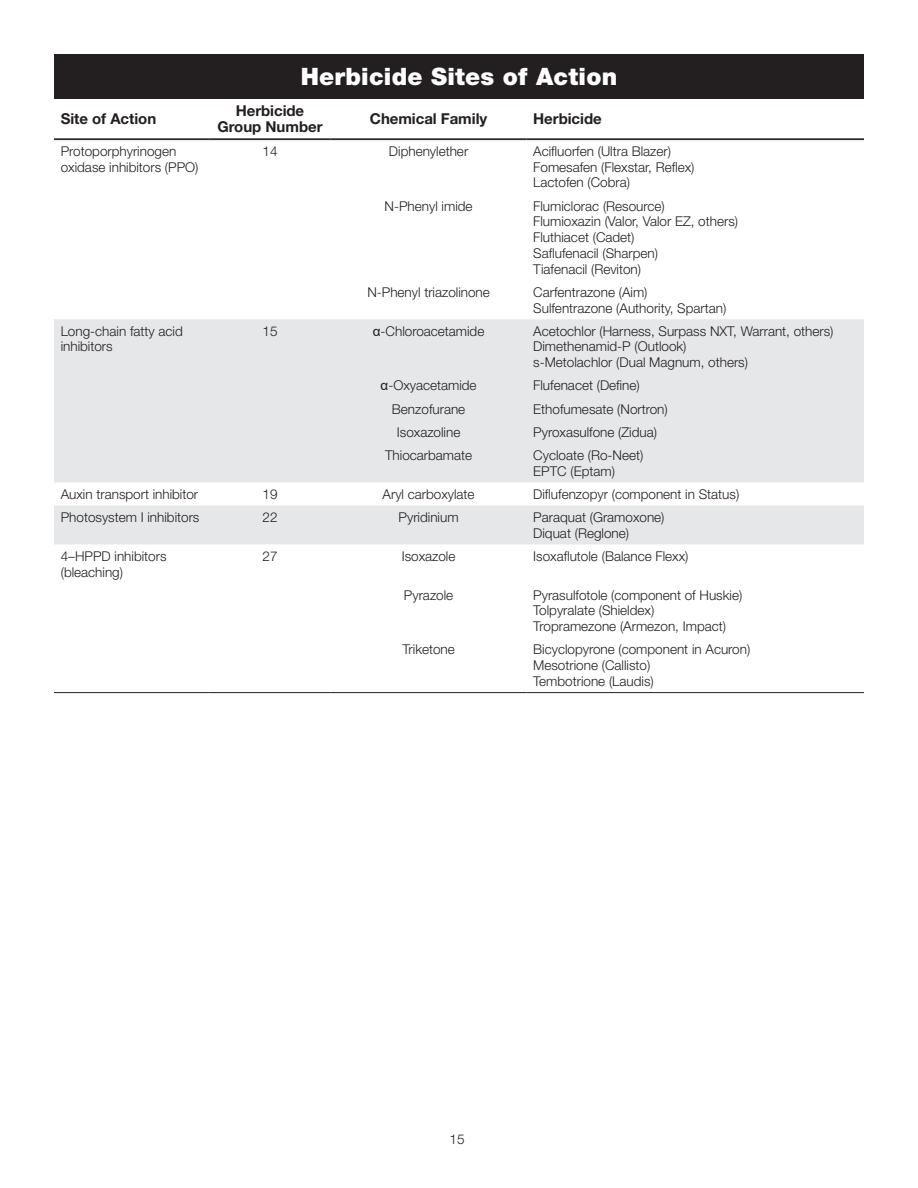
<style>
.page{position:relative;width:918px;height:1188px;background:#fff}
.page>*{position:absolute;margin:0;border:0;box-sizing:border-box;transform-origin:0 0}
.Table_H1{font:900 24px "Helvetica Neue LT Std";letter-spacing:.01em;color:#fff}
.Table_H2{font:700 15px/16.5px "Helvetica Neue LT Std";letter-spacing:-.005em;color:#231f20;text-align:center}
.Table_Body{font:300 13.5px/15.8px "Helvetica Neue LT Std";color:#231f20}
.s1{font-family:"Arial";font-weight:400}
</style>
<div class="page">
<svg style="left:54px;top:319px;width:810px;height:225px;fill:#e6e7e9"></svg>
<hr style="left:54px;top:692px;width:155px;height:1px;background:#231f20">
<hr style="left:209px;top:692px;width:122px;height:1px;background:#231f20">
<hr style="left:331px;top:692px;width:195px;height:1px;background:#231f20">
<hr style="left:526px;top:692px;width:338px;height:1px;background:#231f20">
<hr style="left:54px;top:139px;width:155px;height:1px;background:#231f20">
<hr style="left:209px;top:139px;width:122px;height:1px;background:#231f20">
<hr style="left:331px;top:139px;width:195px;height:1px;background:#231f20">
<hr style="left:526px;top:139px;width:338px;height:1px;background:#231f20">
<div style="left:54px;top:54px;width:810px;height:44px;background:#231f20"></div>
<hr style="left:54px;top:138px;width:155px;height:1px;background:#231f20">
<hr style="left:209px;top:138px;width:122px;height:1px;background:#231f20">
<hr style="left:331px;top:138px;width:195px;height:1px;background:#231f20">
<hr style="left:526px;top:138px;width:338px;height:1px;background:#231f20">
<p class="Table_H1" style="left:301px;top:62px;width:318px">Herbicide Sites of Action</p>
<p class="Table_H2" style="left:61px;top:110px;width:97px">Site of Action</p>
<p class="Table_H2" style="left:217px;top:102px;width:107px">Herbicide<br>Group Number</p>
<p class="Table_H2" style="left:370px;top:110px;width:119px">Chemical Family</p>
<p class="Table_H2" style="left:533px;top:110px;width:70px">Herbicide</p>
<p class="Table_Body" style="left:61px;top:143px;width:139px">Protoporphyrinogen oxidase inhibitors (PPO)</p>
<p class="Table_Body" style="left:262px;top:143px;width:17px">14</p>
<p class="Table_Body" style="left:389px;top:143px;width:81px">Diphenylether</p>
<p class="Table_Body" style="left:533px;top:143px;width:163px">Acifluorfen (Ultra Blazer)<br>Fomesafen (Flexstar, Reflex)<br>Lactofen (Cobra)</p>
<p class="Table_Body" style="left:385px;top:198px;width:90px">N-Phenyl imide</p>
<p class="Table_Body" style="left:533px;top:198px;width:206px">Flumiclorac (Resource)<br>Flumioxazin (Valor, Valor EZ, others)<br>Fluthiacet (Cadet)<br>Saflufenacil (Sharpen)<br>Tiafenacil (Reviton)</p>
<p class="Table_Body" style="left:367px;top:284px;width:124px">N-Phenyl triazolinone</p>
<p class="Table_Body" style="left:533px;top:284px;width:195px">Carfentrazone (Aim)<br>Sulfentrazone (Authority, Spartan)</p>
<p class="Table_Body" style="left:61px;top:323px;width:124px">Long-chain fatty acid inhibitors</p>
<p class="Table_Body" style="left:262px;top:323px;width:17px">15</p>
<p class="Table_Body" style="left:373px;top:323px;width:113px"><span class="s1">α</span>-Chloroacetamide</p>
<p class="Table_Body" style="left:533px;top:323px;width:302px">Acetochlor (Harness, Surpass NXT, Warrant, others)<br>Dimethenamid-P (Outlook)<br>s-Metolachlor (Dual Magnum, others)</p>
<p class="Table_Body" style="left:381px;top:378px;width:98px"><span class="s1">α</span>-Oxyacetamide</p>
<p class="Table_Body" style="left:533px;top:377px;width:108px">Flufenacet (Define)</p>
<p class="Table_Body" style="left:392px;top:401px;width:75px">Benzofurane</p>
<p class="Table_Body" style="left:533px;top:401px;width:136px">Ethofumesate (Nortron)</p>
<p class="Table_Body" style="left:397px;top:424px;width:65px">Isoxazoline</p>
<p class="Table_Body" style="left:533px;top:424px;width:125px">Pyroxasulfone (Zidua)</p>
<p class="Table_Body" style="left:385px;top:447px;width:89px">Thiocarbamate</p>
<p class="Table_Body" style="left:533px;top:447px;width:112px">Cycloate (Ro-Neet)<br>EPTC (Eptam)</p>
<p class="Table_Body" style="left:61px;top:486px;width:139px">Auxin transport inhibitor</p>
<p class="Table_Body" style="left:262px;top:486px;width:17px">19</p>
<p class="Table_Body" style="left:383px;top:486px;width:94px">Aryl carboxylate</p>
<p class="Table_Body" style="left:533px;top:486px;width:208px">Diflufenzopyr (component in Status)</p>
<p class="Table_Body" style="left:61px;top:509px;width:140px">Photosystem I inhibitors</p>
<p class="Table_Body" style="left:262px;top:509px;width:17px">22</p>
<p class="Table_Body" style="left:399px;top:509px;width:61px">Pyridinium</p>
<p class="Table_Body" style="left:533px;top:509px;width:133px">Paraquat (Gramoxone)<br>Diquat (Reglone)</p>
<p class="Table_Body" style="left:61px;top:548px;width:107px">4–HPPD inhibitors (bleaching)</p>
<p class="Table_Body" style="left:262px;top:548px;width:17px">27</p>
<p class="Table_Body" style="left:402px;top:548px;width:55px">Isoxazole</p>
<p class="Table_Body" style="left:533px;top:548px;width:157px">Isoxaflutole (Balance Flexx)</p>
<p class="Table_Body" style="left:404px;top:587px;width:51px">Pyrazole</p>
<p class="Table_Body" style="left:533px;top:587px;width:211px">Pyrasulfotole (component of Huskie)<br>Tolpyralate (Shieldex)<br>Tropramezone (Armezon, Impact)</p>
<p class="Table_Body" style="left:402px;top:641px;width:54px">Triketone</p>
<p class="Table_Body" style="left:533px;top:641px;width:219px">Bicyclopyrone (component in Acuron)<br>Mesotrione (Callisto)<br>Tembotrione (Laudis)</p>
<p class="Table_Body" style="left:450px;top:1131px;width:17px">15</p>
</div>
